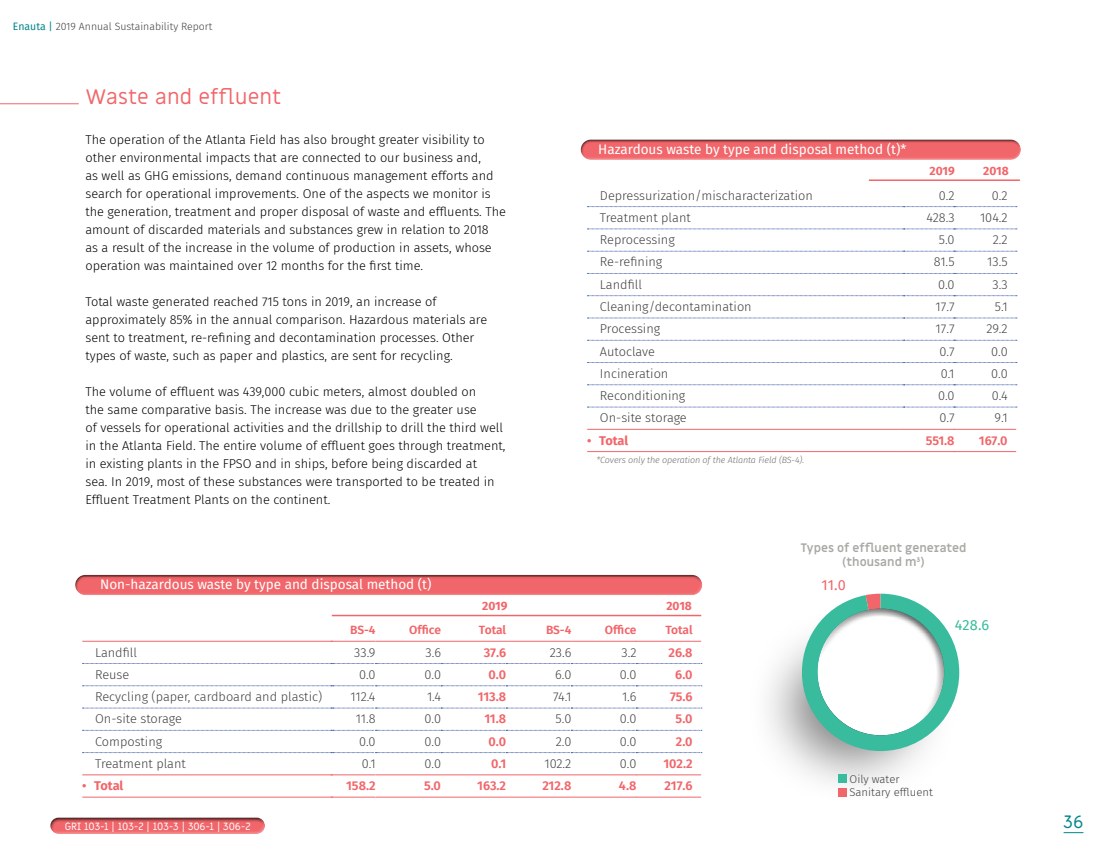
<style>
.page{position:relative;width:1106px;height:851px;background:#fff}
.page>*{position:absolute;margin:0;border:0;box-sizing:border-box;transform-origin:0 0}
.t1{font:21px "Miriam Libre";letter-spacing:.005em;color:#f1666a}
.t2{font:18px "Miriam Libre";color:#00868a}
.t3{font:14.55px "Fira Sans";color:#39bb9d}
.t4{font:14.55px "Fira Sans";color:#f1666a}
.t5{font:13.5px "Fira Sans";color:#fff}
.t6{font:300 12.75px/18px "Fira Sans";color:#000}
.t7{font:300 12.75px/22.2px "Fira Sans";color:#414042;text-align:right}
.t8{font:600 12.75px/22.2px "Fira Sans";letter-spacing:-.005em;color:#f1666a;text-align:right}
.t9{font:700 12.75px "Fira Sans";letter-spacing:-.01em;color:#f1666a}
.t10{font:700 12px/13.5px "Miriam Libre";color:#a8a9a3;text-align:center}
.t11{font:600 12px "Fira Sans";letter-spacing:-.01em;color:#f1666a}
.t12{font:700 12px "Fira Sans";color:#f1666a}
.t13{font:300 11.25px/13.5px "Fira Sans";color:#414042}
.t14{font:300 10.5px "Fira Sans";color:#414042}
.t15{font:10.5px "Miriam Libre";letter-spacing:-.01em;color:#fff}
.t16{font:italic 300 9px "Fira Sans";letter-spacing:-.01em;color:#6d6e71}
.s1{font-weight:400;color:#00868a}
.s2{font-weight:600}
</style>
<div class="page">
<hr style="left:0;top:103px;width:79px;height:1px;background:#f1666a">
<div style="left:579px;top:144px;width:446px;height:16px;background:#fff;opacity:.49"></div>
<div style="left:576px;top:135px;width:447px;height:23px;background:#000;opacity:.75"></div>
<hr style="left:868px;top:179px;width:151px;height:2px;background:#f1666a">
<hr style="left:587px;top:429px;width:316px;height:1px;background:#f1666a">
<hr style="left:587px;top:451px;width:316px;height:1px;background:#f1666a">
<hr style="left:903px;top:429px;width:51px;height:1px;background:#f1666a">
<hr style="left:903px;top:451px;width:51px;height:1px;background:#f1666a">
<svg style="left:587px;top:206px;width:430px;height:1px"></svg>
<svg style="left:587px;top:229px;width:430px;height:1px"></svg>
<svg style="left:587px;top:251px;width:430px;height:1px"></svg>
<svg style="left:587px;top:273px;width:430px;height:1px"></svg>
<svg style="left:587px;top:295px;width:430px;height:1px"></svg>
<svg style="left:587px;top:318px;width:430px;height:1px"></svg>
<svg style="left:587px;top:340px;width:430px;height:1px"></svg>
<svg style="left:587px;top:362px;width:430px;height:1px"></svg>
<svg style="left:587px;top:384px;width:430px;height:1px"></svg>
<svg style="left:587px;top:407px;width:430px;height:1px"></svg>
<hr style="left:953px;top:429px;width:63px;height:1px;background:#f1666a">
<hr style="left:953px;top:451px;width:63px;height:1px;background:#f1666a">
<div style="left:74px;top:579px;width:633px;height:16px;background:#fff;opacity:.49"></div>
<div style="left:71px;top:570px;width:633px;height:23px;background:#000;opacity:.75"></div>
<hr style="left:332px;top:614px;width:369px;height:2px;background:#f1666a">
<hr style="left:82px;top:641px;width:251px;height:1px;background:#f1666a">
<hr style="left:82px;top:774px;width:251px;height:1px;background:#f1666a">
<hr style="left:82px;top:796px;width:251px;height:1px;background:#f1666a">
<hr style="left:331px;top:641px;width:44px;height:1px;background:#f1666a">
<hr style="left:331px;top:774px;width:44px;height:1px;background:#f1666a">
<hr style="left:331px;top:796px;width:44px;height:1px;background:#f1666a">
<hr style="left:376px;top:641px;width:65px;height:1px;background:#f1666a">
<hr style="left:376px;top:774px;width:65px;height:1px;background:#f1666a">
<hr style="left:376px;top:796px;width:65px;height:1px;background:#f1666a">
<hr style="left:441px;top:641px;width:65px;height:1px;background:#f1666a">
<hr style="left:441px;top:774px;width:65px;height:1px;background:#f1666a">
<hr style="left:441px;top:796px;width:65px;height:1px;background:#f1666a">
<hr style="left:506px;top:641px;width:65px;height:1px;background:#f1666a">
<hr style="left:506px;top:774px;width:65px;height:1px;background:#f1666a">
<hr style="left:506px;top:796px;width:65px;height:1px;background:#f1666a">
<hr style="left:571px;top:641px;width:65px;height:1px;background:#f1666a">
<hr style="left:571px;top:774px;width:65px;height:1px;background:#f1666a">
<hr style="left:571px;top:796px;width:65px;height:1px;background:#f1666a">
<hr style="left:636px;top:641px;width:65px;height:1px;background:#f1666a">
<svg style="left:82px;top:663px;width:620px;height:1px"></svg>
<svg style="left:82px;top:685px;width:620px;height:1px"></svg>
<svg style="left:82px;top:707px;width:620px;height:1px"></svg>
<svg style="left:82px;top:730px;width:620px;height:1px"></svg>
<svg style="left:82px;top:752px;width:620px;height:1px"></svg>
<hr style="left:636px;top:774px;width:65px;height:1px;background:#f1666a">
<hr style="left:636px;top:796px;width:65px;height:1px;background:#f1666a">
<div style="left:747px;top:608px;width:210px;height:196px;background:#000;opacity:.51"></div>
<svg style="left:802px;top:593px;width:157px;height:158px"></svg>
<div style="left:808px;top:637px;width:133px;height:99px;background:#000;opacity:.84"></div>
<div style="left:816px;top:599px;width:137px;height:122px;background:#000;opacity:.59"></div>
<div style="left:838px;top:774px;width:8px;height:8px;background:#39bb9d"></div>
<div style="left:838px;top:788px;width:8px;height:8px;background:#f1666a"></div>
<div style="left:48px;top:820px;width:222px;height:17px;background:#fff;opacity:.49"></div>
<div style="left:45px;top:812px;width:223px;height:21px;background:#000;opacity:.75"></div>
<svg style="left:1063px;top:832px;width:20px;height:1px"></svg>
<p class="t14" style="left:13px;top:19px;width:201px"><span class="s1">Enauta |</span> 2019 Annual Sustainability Report</p>
<h1 class="t1" style="left:86px;top:84px;width:197px">Waste and effluent</h1>
<p class="t6" style="left:85px;top:130px;width:422px">The operation of the Atlanta Field has also brought greater visibility to other environmental impacts that are connected to our business and,<br>as well as GHG emissions, demand continuous management efforts and search for operational improvements. One of the aspects we monitor is the generation, treatment and proper disposal of waste and effluents. The amount of discarded materials and substances grew in relation to 2018<br>as a result of the increase in the volume of production in assets, whose operation was maintained over 12 months for the first time.</p>
<p class="t6" style="left:85px;top:293px;width:403px">Total waste generated reached 715 tons in 2019, an increase of approximately 85% in the annual comparison. Hazardous materials are sent to treatment, re-refining and decontamination processes. Other types of waste, such as paper and plastics, are sent for recycling.</p>
<p class="t6" style="left:85px;top:383px;width:421px">The volume of effluent was 439,000 cubic meters, almost doubled on<br>the same comparative basis. The increase was due to the greater use<br>of vessels for operational activities and the drillship to drill the third well in the Atlanta Field. The entire volume of effluent goes through treatment, in existing plants in the FPSO and in ships, before being discarded at<br>sea. In 2019, most of these substances were transported to be treated in Effluent Treatment Plants on the continent.</p>
<p class="t5" style="left:100px;top:574px;width:333px">Non-hazardous waste by type and disposal method (t)</p>
<p class="t5" style="left:598px;top:139px;width:309px">Hazardous waste by type and disposal method (t)*</p>
<p class="t7" style="left:600px;top:184px;width:214px;text-align:left">Depressurization/mischaracterization<br>Treatment plant<br>Reprocessing<br>Re-refining<br>Landfill<br>Cleaning/decontamination<br>Processing<br>Autoclave<br>Incineration<br>Reconditioning<br>On-site storage</p>
<p class="t9" style="left:587px;top:429px;width:43px"><span class="s2">•</span> Total</p>
<p class="t16" style="left:596px;top:453px;width:209px">*Covers only the operation of the Atlanta Field (BS-4).</p>
<p class="t12" style="left:929px;top:161px;width:27px">2019</p>
<p class="t12" style="left:983px;top:161px;width:27px">2018</p>
<p class="t7" style="left:926px;top:184px;width:30px">0.2<br>428.3<br>5.0<br>81.5<br>0.0<br>17.7<br>17.7<br>0.7<br>0.1<br>0.0<br>0.7</p>
<p class="t8" style="left:925px;top:428px;width:30px">551.8</p>
<p class="t7" style="left:980px;top:184px;width:29px">0.2<br>104.2<br>2.2<br>13.5<br>3.3<br>5.1<br>29.2<br>0.0<br>0.0<br>0.4<br>9.1</p>
<p class="t8" style="left:979px;top:428px;width:30px">167.0</p>
<p class="t10" style="left:800px;top:541px;width:168px">Types of effluent generated (thousand m³)</p>
<p class="t4" style="left:821px;top:574px;width:26px">11.0</p>
<p class="t7" style="left:95px;top:640px;width:229px;text-align:left">Landfill<br>Reuse<br>Recycling (paper, cardboard and plastic)<br>On-site storage<br>Composting<br>Treatment plant</p>
<p class="t9" style="left:82px;top:774px;width:43px"><span class="s2">•</span> Total</p>
<p class="t11" style="left:350px;top:620px;width:27px">BS-4</p>
<p class="t7" style="left:350px;top:640px;width:27px">33.9<br>0.0<br>112.4<br>11.8<br>0.0<br>0.1</p>
<p class="t8" style="left:346px;top:773px;width:31px">158.2</p>
<p class="t11" style="left:409px;top:620px;width:33px">Office</p>
<p class="t7" style="left:424px;top:640px;width:18px;text-align:justify">3.6<br>0.0<br>1.4<br>0.0<br>0.0<br>0.0</p>
<p class="t8" style="left:424px;top:773px;width:18px">5.0</p>
<p class="t12" style="left:482px;top:596px;width:27px">2019</p>
<p class="t12" style="left:666px;top:596px;width:27px">2018</p>
<p class="t11" style="left:479px;top:620px;width:29px">Total</p>
<p class="t8" style="left:477px;top:640px;width:30px">37.6<br>0.0<br>113.8<br>11.8<br>0.0<br>0.1<br>163.2</p>
<p class="t11" style="left:546px;top:620px;width:27px">BS-4</p>
<p class="t7" style="left:544px;top:640px;width:28px">23.6<br>6.0<br>74.1<br>5.0<br>2.0<br>102.2</p>
<p class="t8" style="left:542px;top:773px;width:30px">212.8</p>
<p class="t11" style="left:604px;top:620px;width:33px">Office</p>
<p class="t7" style="left:620px;top:640px;width:18px;text-align:justify">3.2<br>0.0<br>1.6<br>0.0<br>0.0<br>0.0</p>
<p class="t8" style="left:619px;top:773px;width:19px">4.8</p>
<p class="t11" style="left:665px;top:620px;width:29px">Total</p>
<p class="t8" style="left:663px;top:640px;width:31px">26.8<br>6.0<br>75.6<br>5.0<br>2.0<br>102.2<br>217.6</p>
<p class="t3" style="left:955px;top:614px;width:36px">428.6</p>
<p class="t13" style="left:849px;top:771px;width:85px">Oily water<br>Sanitary effluent</p>
<p class="t15" style="left:65px;top:819px;width:187px">GRI 103-1 | 103-2 | 103-3 | 306-1 | 306-2</p>
<h2 class="t2" style="left:1063px;top:810px;width:21px">36</h2>
</div>
